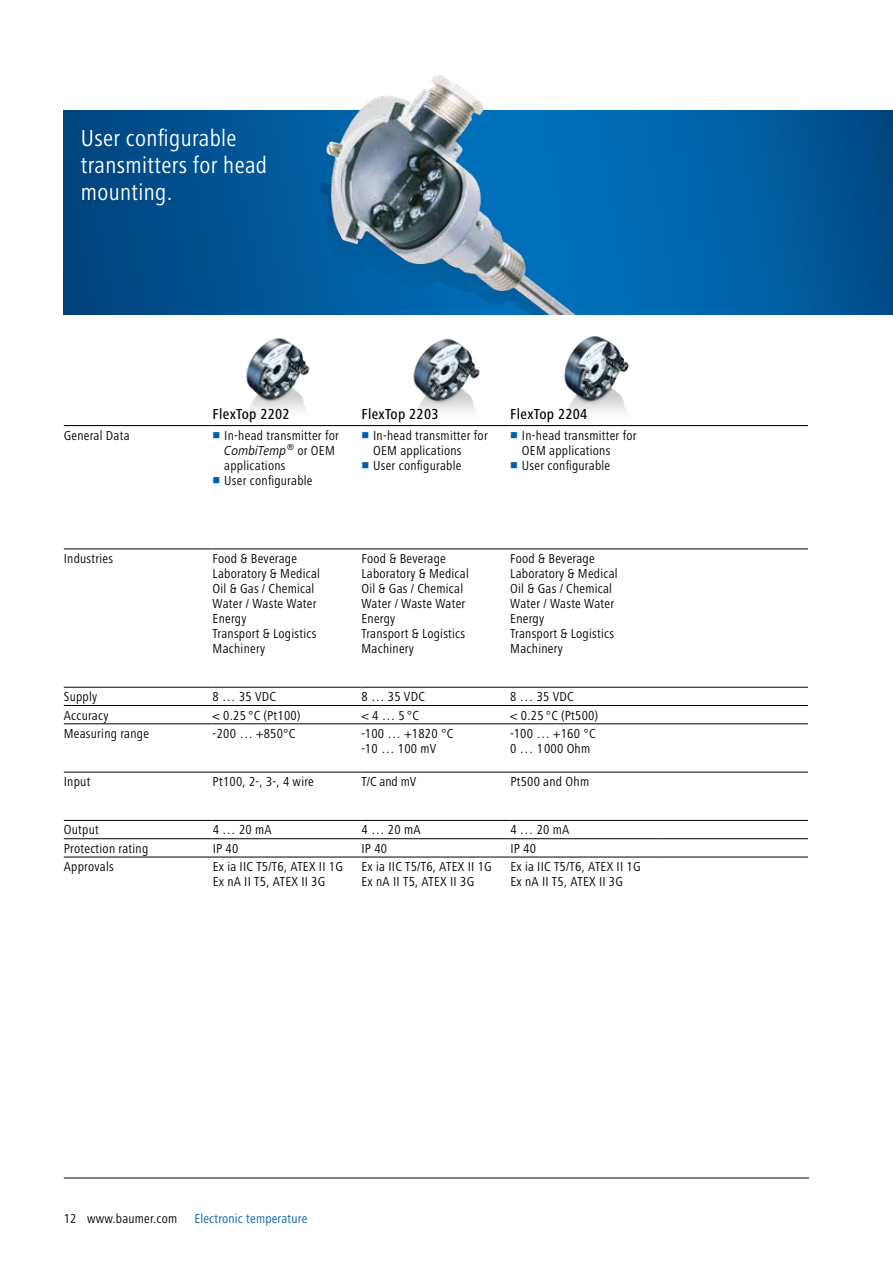
<style>
.page{position:relative;width:893px;height:1263px;background:#fff}
.page>*{position:absolute;margin:0;border:0;box-sizing:border-box;transform-origin:0 0}
.t1{font:condensed 24px/27px "Frutiger Next LT";letter-spacing:.015em;color:#fff}
.t2{font:500 condensed 15px "Frutiger Next LT";letter-spacing:.02em;color:#000}
.t3{font:condensed 13.5px/15px "Frutiger Next LT";letter-spacing:.02em;color:#000}
.t4{font:condensed 13.5px "Frutiger Next LT";letter-spacing:.015em;color:#0060ad}
.s1{font-style:italic;font-stretch:normal}
</style>
<div class="page">
<hr style="left:64px;top:1178px;width:745px;height:1px;background:#000">
<svg style="left:64px;top:111px;width:829px;height:204px;background:#005697"></svg>
<img style="left:245px;top:338px;width:68px;height:89px">
<img style="left:412px;top:339px;width:70px;height:88px">
<img style="left:563px;top:336px;width:73px;height:91px">
<img style="left:276px;top:74px;width:329px;height:241px">
<hr style="left:64px;top:687px;width:149px;height:1px;background:#000">
<hr style="left:213px;top:687px;width:148px;height:1px;background:#000">
<hr style="left:361px;top:687px;width:149px;height:1px;background:#000">
<hr style="left:510px;top:687px;width:149px;height:1px;background:#000">
<hr style="left:659px;top:687px;width:149px;height:1px;background:#000">
<hr style="left:64px;top:772px;width:149px;height:1px;background:#000">
<hr style="left:213px;top:772px;width:148px;height:1px;background:#000">
<hr style="left:361px;top:772px;width:149px;height:1px;background:#000">
<hr style="left:510px;top:772px;width:149px;height:1px;background:#000">
<hr style="left:659px;top:772px;width:149px;height:1px;background:#000">
<hr style="left:64px;top:838px;width:149px;height:1px;background:#000">
<hr style="left:213px;top:838px;width:148px;height:1px;background:#000">
<hr style="left:361px;top:838px;width:149px;height:1px;background:#000">
<hr style="left:510px;top:838px;width:149px;height:1px;background:#000">
<hr style="left:659px;top:838px;width:149px;height:1px;background:#000">
<hr style="left:64px;top:857px;width:149px;height:1px;background:#000">
<hr style="left:213px;top:857px;width:148px;height:1px;background:#000">
<hr style="left:361px;top:857px;width:149px;height:1px;background:#000">
<hr style="left:510px;top:857px;width:149px;height:1px;background:#000">
<hr style="left:659px;top:857px;width:149px;height:1px;background:#000">
<hr style="left:64px;top:425px;width:149px;height:1px;background:#000">
<hr style="left:213px;top:425px;width:148px;height:1px;background:#000">
<hr style="left:361px;top:425px;width:149px;height:1px;background:#000">
<hr style="left:510px;top:425px;width:149px;height:1px;background:#000">
<hr style="left:659px;top:425px;width:149px;height:1px;background:#000">
<hr style="left:64px;top:549px;width:149px;height:1px;background:#000">
<hr style="left:213px;top:549px;width:148px;height:1px;background:#000">
<hr style="left:361px;top:549px;width:149px;height:1px;background:#000">
<hr style="left:510px;top:549px;width:149px;height:1px;background:#000">
<hr style="left:659px;top:549px;width:149px;height:1px;background:#000">
<hr style="left:64px;top:705px;width:149px;height:1px;background:#000">
<hr style="left:213px;top:705px;width:148px;height:1px;background:#000">
<hr style="left:361px;top:705px;width:149px;height:1px;background:#000">
<hr style="left:510px;top:705px;width:149px;height:1px;background:#000">
<hr style="left:659px;top:705px;width:149px;height:1px;background:#000">
<hr style="left:64px;top:723px;width:149px;height:1px;background:#000">
<hr style="left:213px;top:723px;width:148px;height:1px;background:#000">
<hr style="left:361px;top:723px;width:149px;height:1px;background:#000">
<hr style="left:510px;top:723px;width:149px;height:1px;background:#000">
<hr style="left:659px;top:723px;width:149px;height:1px;background:#000">
<hr style="left:64px;top:820px;width:149px;height:1px;background:#000">
<hr style="left:213px;top:820px;width:148px;height:1px;background:#000">
<hr style="left:361px;top:820px;width:149px;height:1px;background:#000">
<hr style="left:510px;top:820px;width:149px;height:1px;background:#000">
<hr style="left:659px;top:820px;width:149px;height:1px;background:#000">
<h1 class="t1" style="left:81px;top:125px;width:188px">User configurable transmitters for head mounting.</h1>
<p class="t2" style="left:213px;top:406px;width:79px">FlexTop 2202</p>
<p class="t2" style="left:361px;top:406px;width:79px">FlexTop 2203</p>
<p class="t2" style="left:510px;top:406px;width:79px">FlexTop 2204</p>
<p class="t3" style="left:64px;top:428px;width:67px">General Data</p>
<p class="t3" style="left:224px;top:428px;width:116px">In-head transmitter for<br><span class="s1">CombiTemp</span><sup>®</sup> or OEM applications<br>User configurable</p>
<p class="t3" style="left:373px;top:428px;width:116px">In-head transmitter for<br>OEM applications<br>User configurable</p>
<p class="t3" style="left:522px;top:428px;width:116px">In-head transmitter for<br>OEM applications<br>User configurable</p>
<p class="t3" style="left:64px;top:551px;width:51px">Industries</p>
<p class="t3" style="left:213px;top:551px;width:109px">Food &amp; Beverage<br>Laboratory &amp; Medical<br>Oil &amp; Gas / Chemical<br>Water / Waste Water<br>Energy<br>Transport &amp; Logistics<br>Machinery</p>
<p class="t3" style="left:361px;top:551px;width:109px">Food &amp; Beverage<br>Laboratory &amp; Medical<br>Oil &amp; Gas / Chemical<br>Water / Waste Water<br>Energy<br>Transport &amp; Logistics<br>Machinery</p>
<p class="t3" style="left:510px;top:551px;width:109px">Food &amp; Beverage<br>Laboratory &amp; Medical<br>Oil &amp; Gas / Chemical<br>Water / Waste Water<br>Energy<br>Transport &amp; Logistics<br>Machinery</p>
<p class="t3" style="left:64px;top:689px;width:35px">Supply</p>
<p class="t3" style="left:213px;top:689px;width:65px">8 … 35 VDC</p>
<p class="t3" style="left:361px;top:689px;width:65px">8 … 35 VDC</p>
<p class="t3" style="left:510px;top:689px;width:65px">8 … 35 VDC</p>
<p class="t3" style="left:64px;top:708px;width:46px">Accuracy</p>
<p class="t3" style="left:213px;top:708px;width:89px">&lt; 0.25 °C (Pt100)</p>
<p class="t3" style="left:361px;top:708px;width:59px">&lt; 4 … 5°C</p>
<p class="t3" style="left:510px;top:708px;width:89px">&lt; 0.25 °C (Pt500)</p>
<p class="t3" style="left:64px;top:726px;width:87px">Measuring range</p>
<p class="t3" style="left:213px;top:726px;width:84px">-200 … +850°C</p>
<p class="t3" style="left:361px;top:726px;width:93px">-100 … +1820 °C -10 … 100 mV</p>
<p class="t3" style="left:510px;top:726px;width:87px">-100 … +160 °C<br>0 … 1000 Ohm</p>
<p class="t3" style="left:64px;top:774px;width:28px">Input</p>
<p class="t3" style="left:213px;top:774px;width:103px">Pt100, 2-, 3-, 4 wire</p>
<p class="t3" style="left:361px;top:774px;width:56px">T/C and mV</p>
<p class="t3" style="left:510px;top:774px;width:80px">Pt500 and Ohm</p>
<p class="t3" style="left:64px;top:822px;width:36px">Output</p>
<p class="t3" style="left:213px;top:822px;width:61px">4 … 20 mA</p>
<p class="t3" style="left:361px;top:822px;width:61px">4 … 20 mA</p>
<p class="t3" style="left:510px;top:822px;width:61px">4 … 20 mA</p>
<p class="t3" style="left:64px;top:841px;width:86px">Protection rating</p>
<p class="t3" style="left:213px;top:841px;width:27px">IP 40</p>
<p class="t3" style="left:361px;top:841px;width:27px">IP 40</p>
<p class="t3" style="left:510px;top:841px;width:27px">IP 40</p>
<p class="t3" style="left:64px;top:859px;width:51px">Approvals</p>
<p class="t3" style="left:213px;top:859px;width:132px">Ex ia IIC T5/T6, ATEX II 1G<br>Ex nA II T5, ATEX II 3G</p>
<p class="t3" style="left:362px;top:859px;width:132px">Ex ia IIC T5/T6, ATEX II 1G<br>Ex nA II T5, ATEX II 3G</p>
<p class="t3" style="left:510px;top:859px;width:132px">Ex ia IIC T5/T6, ATEX II 1G<br>Ex nA II T5, ATEX II 3G</p>
<p class="t3" style="left:64px;top:1211px;width:115px">12 www.baumer.com</p>
<p class="t4" style="left:194px;top:1211px;width:115px">Electronic temperature</p>
</div>
